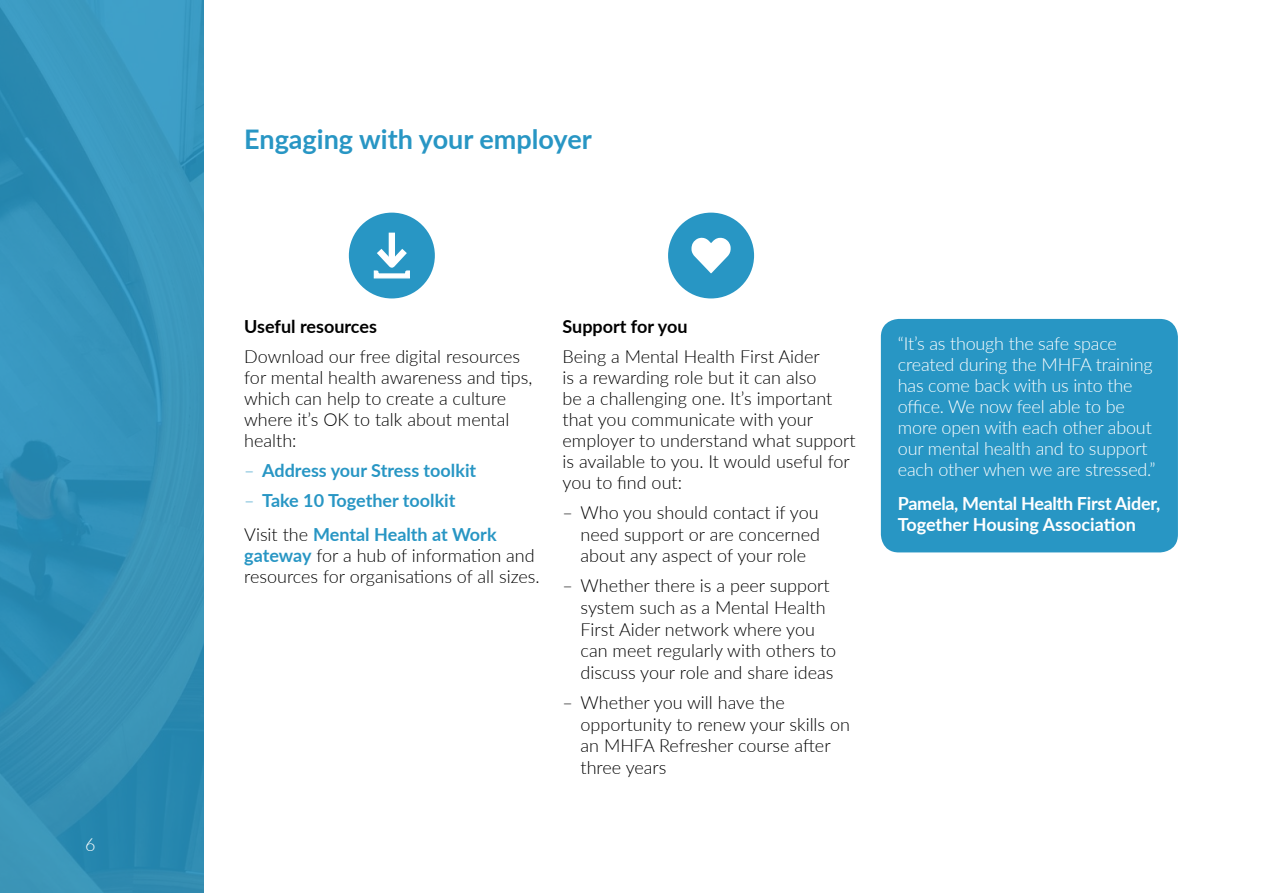
<style>
.page{position:relative;width:1263px;height:893px;background:#fff}
.page>*{position:absolute;margin:0;border:0;box-sizing:border-box;transform-origin:0 0}
.t1{font:700 27px "Lato";color:#2896c4}
.t2{font:300 18px/21px "Lato";color:#000}
.t3{font:300 18px/21px "Lato";letter-spacing:-.01em;color:#fff}
.t4{font:700 18px/33.8px "Lato";color:#2896c4}
.t5{font:700 18px/21px "Lato";letter-spacing:-.015em;color:#fff}
.t6{font:700 18px "Lato";color:#000}
.s1{font-weight:300}
.s2{font-weight:300;color:#000}
.s3{font-weight:700;color:#2896c4}
</style>
<div class="page">
<svg style="left:0;top:0;width:203px;height:893px;background:#3491b8"></svg>
<div style="left:881px;top:319px;width:297px;height:233px;background:#2896c4;border-radius:18px"></div>
<div style="left:349px;top:213px;width:86px;height:85px;background:#2896c4;border-radius:50%"></div>
<div style="left:389px;top:233px;width:6px;height:32px;background:#fff"></div>
<svg style="left:373px;top:242px;width:37px;height:37px"></svg>
<div style="left:668px;top:213px;width:86px;height:85px;background:#2896c4;border-radius:50%"></div>
<svg style="left:691px;top:238px;width:40px;height:35px"></svg>
<p class="t3" style="left:85px;top:833px;width:12px">6</p>
<h1 class="t1" style="left:244px;top:120px;width:349px">Engaging with your employer</h1>
<p class="t6" style="left:244px;top:314px;width:134px">Useful resources</p>
<p class="t2" style="left:244px;top:345px;width:290px">Download our free digital resources for mental health awareness and tips, which can help to create a culture where it’s OK to talk about mental health:</p>
<p class="t4" style="left:244px;top:453px;width:234px"><span class="s1">–</span> Address your Stress toolkit</p>
<p class="t4" style="left:244px;top:483px;width:254px"><span class="s1">–</span> Take 10 Together toolkit<br><span class="s2">Visit the</span> Mental Health at Work</p>
<p class="t2" style="left:244px;top:544px;width:297px"><span class="s3">gateway</span> for a hub of information and resources for organisations of all sizes.</p>
<p class="t6" style="left:562px;top:314px;width:126px">Support for you</p>
<p class="t2" style="left:562px;top:345px;width:295px">Being a Mental Health First Aider<br>is a rewarding role but it can also<br>be a challenging one. It’s important that you communicate with your employer to understand what support is available to you. It would useful for you to find out:</p>
<p class="t2" style="left:580px;top:501px;width:241px;line-height:21.6px;text-align:justify;text-indent:-18px">– Who you should contact if you need support or are concerned about any aspect of your role</p>
<p class="t2" style="left:580px;top:574px;width:257px;line-height:21.6px;text-indent:-18px">– Whether there is a peer support system such as a Mental Health<br>First Aider network where you can meet regularly with others to discuss your role and share ideas</p>
<p class="t2" style="left:580px;top:691px;width:271px;line-height:21.6px;text-indent:-18px">– Whether you will have the opportunity to renew your skills on an MHFA Refresher course after three years</p>
<p class="t3" style="left:898px;top:333px;width:259px">“It’s as though the safe space created during the MHFA training has come back with us into the office. We now feel able to be more open with each other about our mental health and to support each other when we are stressed.”</p>
<p class="t5" style="left:898px;top:492px;width:264px">Pamela, Mental Health First Aider,<br>Together Housing Association</p>
</div>
